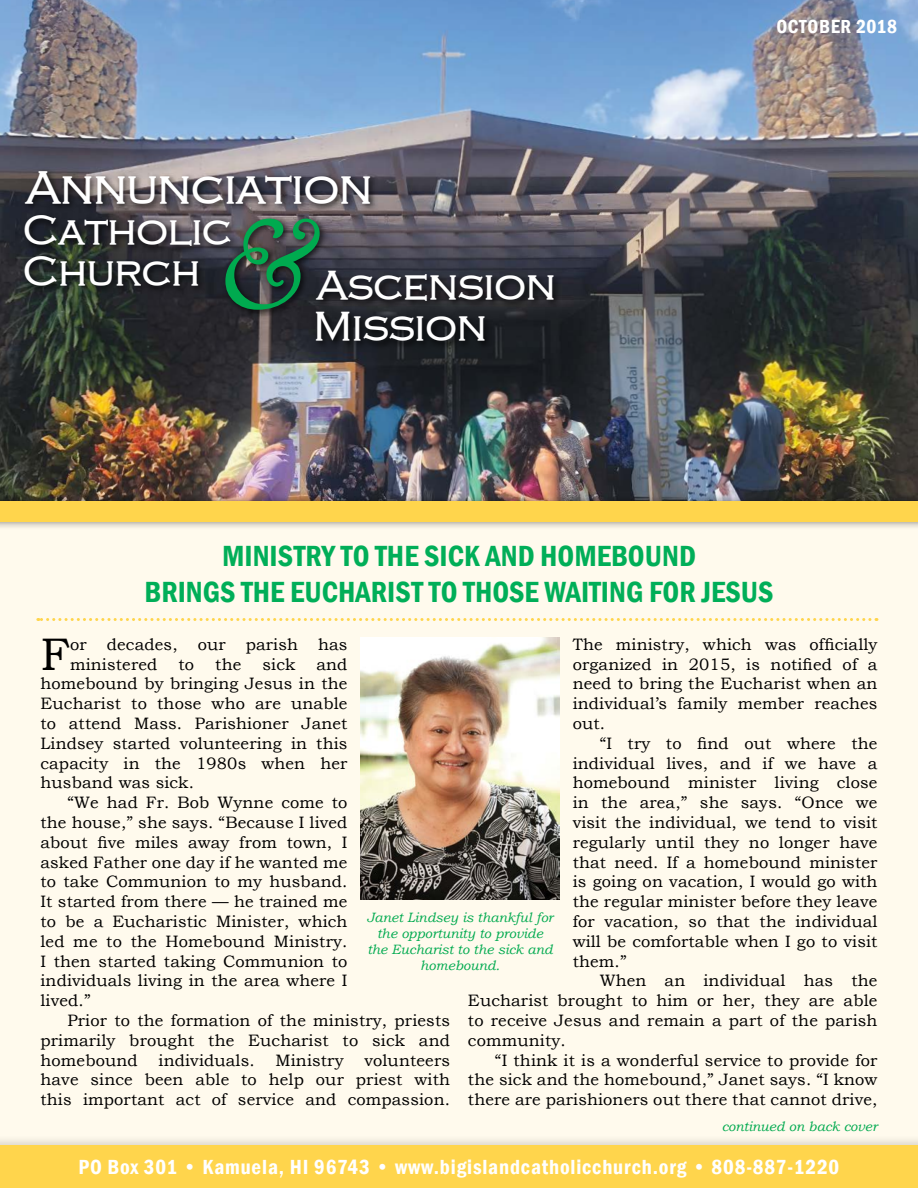
<style>
.page{position:relative;width:918px;height:1188px;background:#fff}
.page>*{position:absolute;margin:0;border:0;box-sizing:border-box;transform-origin:0 0}
.t1{font:italic 125.55px "Goudy Old Style BT";color:#00aa4f}
.t2{font:47.4px "HANA Bold";color:#fff}
.t3{font:45.6px "Bookman Old Style";color:#000}
.t4{font:42.15px/40.8px "HANA Bold";color:#fff}
.t5{font:600 condensed 30px/36px "Franklin Gothic";color:#00ae58;text-align:center}
.t6{font:600 condensed 21px "Franklin Gothic";letter-spacing:.04em;color:#fff}
.t7{font:600 condensed 19.5px "Franklin Gothic";letter-spacing:.03em;color:#fff}
.t8{font:16.5px/19.8px "Bookman Old Style";letter-spacing:.01em;color:#000;text-align:justify}
.t9{font:italic 13.5px/16.2px "Bookman Old Style";color:#00aa4f;text-align:center}
</style>
<div class="page">
<div style="left:0;top:511px;width:918px;height:652px;background:#fffaed"></div>
<div style="left:0;top:1134px;width:918px;height:54px;background:#000;opacity:.15"></div>
<div style="left:0;top:1146px;width:918px;height:42px;background:#ffd54c"></div>
<img style="left:0;top:0;width:918px;height:493px">
<div style="left:0;top:493px;width:918px;height:37px;background:#000;opacity:.5"></div>
<div style="left:0;top:501px;width:918px;height:21px;background:#ffd54c"></div>
<div style="left:21px;top:167px;width:540px;height:183px;background:#000;opacity:.75"></div>
<svg style="left:38px;top:618px;width:832px;height:3px"></svg>
<img style="left:361px;top:638px;width:198px;height:262px">
<h2 class="t2" style="left:26px;top:156px;width:348px">Annunciation</h2>
<h3 class="t4" style="left:23px;top:208px;width:211px">Catholic<br>Church</h3>
<h1 class="t1" style="left:218px;top:186px;width:105px">&amp;</h1>
<h3 class="t4" style="left:314px;top:263px;width:244px">Ascension<br>Mission</h3>
<p class="t7" style="left:776px;top:13px;width:122px">OCTOBER 2018</p>
<h3 class="t5" style="left:145px;top:537px;width:630px">MINISTRY TO THE SICK AND HOMEBOUND<br>BRINGS THE EUCHARIST TO THOSE WAITING FOR JESUS</h3>
<p class="t8" style="left:573px;top:634px;width:306px">The ministry, which was officially organized in 2015, is notified of a need to bring the Eucharist when an individual’s family member reaches out.</p>
<p class="t8" style="left:573px;top:733px;width:306px;text-indent:27px">“I try to find out where the individual lives, and if we have a homebound minister living close in the area,” she says. “Once we visit the individual, we tend to visit regularly until they no longer have that need. If a homebound minister is going on vacation, I would go with the regular minister before they leave for vacation, so that the individual will be comfortable when I go to visit them.”</p>
<p class="t8" style="left:468px;top:971px;width:411px;text-indent:132px">When an individual has the Eucharist brought to him or her, they are able to receive Jesus and remain a part of the parish community.</p>
<p class="t8" style="left:468px;top:1050px;width:411px;text-indent:27px">“I think it is a wonderful service to provide for the sick and the homebound,” Janet says. “I know there are parishioners out there that cannot drive,</p>
<h3 class="t3" style="left:40px;top:624px;width:31px">F</h3>
<p class="t8" style="left:70px;top:634px;width:279px">or decades, our parish has ministered</p>
<p class="t8" style="left:41px;top:654px;width:308px;text-indent:276px">and homebound by bringing Jesus in the Eucharist to those who are unable to attend Mass. Parishioner Janet Lindsey started volunteering in this capacity in the 1980s when her husband was sick.</p>
<p class="t8" style="left:41px;top:793px;width:309px;text-indent:27px">“We had Fr. Bob Wynne come to the house,” she says. “Because I lived about five miles away from town, I asked Father one day if he wanted me to take Communion to my husband.<br>It started from there — he trained me to be a Eucharistic Minister, which led me to the Homebound Ministry.<br>I then started taking Communion to individuals living in the area where I lived.”</p>
<p class="t8" style="left:41px;top:1011px;width:411px;text-indent:27px">Prior to the formation of the ministry, priests primarily brought the Eucharist to sick and homebound</p>
<p class="t8" style="left:179px;top:654px;width:17px">to</p>
<p class="t8" style="left:215px;top:654px;width:28px">the</p>
<p class="t8" style="left:263px;top:654px;width:34px">sick</p>
<p class="t9" style="left:367px;top:909px;width:188px">Janet Lindsey is thankful for the opportunity to provide the Eucharist to the sick and homebound.</p>
<p class="t8" style="left:41px;top:1050px;width:411px;text-indent:324px">volunteers have since been able to help our priest with this important act of service and compassion.</p>
<p class="t8" style="left:159px;top:1050px;width:98px">individuals.</p>
<p class="t8" style="left:276px;top:1050px;width:70px">Ministry</p>
<p class="t9" style="left:722px;top:1118px;width:157px">continued on back cover</p>
<p class="t6" style="left:78px;top:1153px;width:762px">PO Box 301 • Kamuela, HI 96743 • www.bigislandcatholicchurch.org • 808-887-1220</p>
</div>
